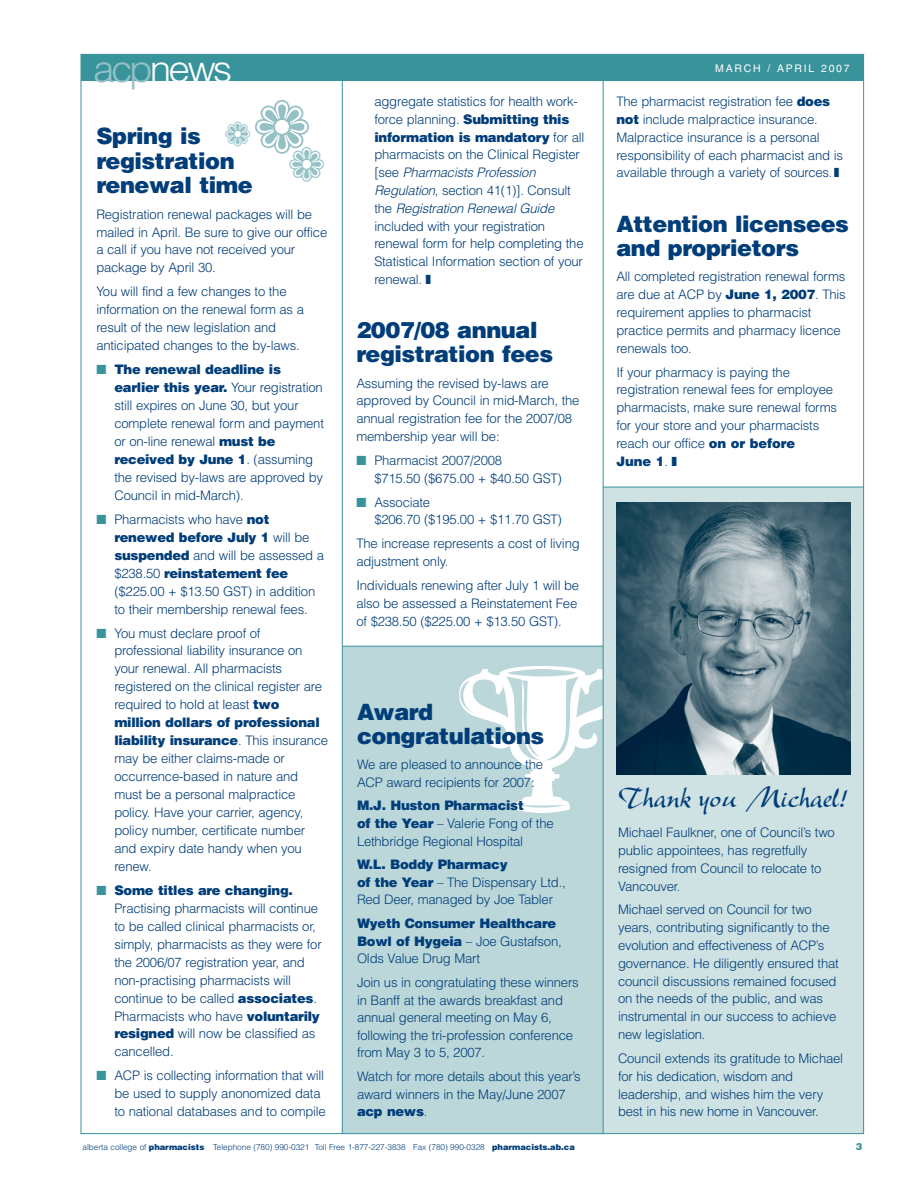
<style>
.page{position:relative;width:918px;height:1188px;background:#fff}
.page>*{position:absolute;margin:0;border:0;box-sizing:border-box;transform-origin:0 0}
.t1{font:300 37.05px "Helvetica";letter-spacing:-.075em;color:#fff;scale:1.05 1}
.t2{font:31.5px "New Berolina";letter-spacing:-.015em;color:#003d79}
.t3{font:900 22.5px/24.3px "Helvetica";letter-spacing:-.02em;color:#003d79}
.t4{font:300 13.2px/17.9px "Helvetica";letter-spacing:-.015em;color:#003d79}
.t5{font:900 13.2px/17.7px "Helvetica";letter-spacing:-.02em;color:#003d79}
.t6{font:10.5px "Helvetica";letter-spacing:.165em;color:#fff}
.t7{font:900 9.75px "Helvetica";color:#38939b}
.t8{font:300 8.25px "Helvetica";letter-spacing:-.005em;color:#003d79}
.s1{color:#95c1c6}
.s2{color:#38939b}
.s3{font-weight:900}
.s4{font-style:italic}
.s5{font-weight:300}
</style>
<div class="page">
<div style="left:342px;top:646px;width:262px;height:488px;background:#bbd7d9"></div>
<svg style="left:459px;top:666px;width:144px;height:147px"></svg>
<div style="left:603px;top:487px;width:261px;height:647px;background:#cee2e3"></div>
<hr style="left:342px;top:81px;width:1px;height:1053px;background:#38939b">
<div style="left:81px;top:54px;width:783px;height:27px;background:#38939b"></div>
<hr style="left:603px;top:81px;width:1px;height:1053px;background:#38939b">
<img style="left:616px;top:503px;width:234px;height:271px">
<hr style="left:342px;top:646px;width:261px;height:1px;background:#38939b">
<hr style="left:603px;top:487px;width:261px;height:1px;background:#38939b">
<h1 class="t1" style="left:93px;top:55px;width:134px"><span class="s1">acp</span>news</h1>
<p class="t6" style="left:715px;top:65px;width:136px">MARCH / APRIL 2007</p>
<h3 class="t3" style="left:96px;top:126px;width:158px">Spring is registration renewal time</h3>
<p class="t4" style="left:96px;top:206px;width:232px">Registration renewal packages will be mailed in April. Be sure to give our office a call if you have not received your package by April 30.</p>
<p class="t4" style="left:96px;top:284px;width:209px">You will find a few changes to the information on the renewal form as a result of the new legislation and anticipated changes to the by-laws.</p>
<p class="t4" style="left:114px;top:362px;width:211px;text-indent:-18px"><span class="s2">■</span> <span class="s3">The renewal deadline is earlier this year.</span> Your registration still expires on June 30, but your complete renewal form and payment or on-line renewal <span class="s3">must be received by June 1</span>. (assuming the revised by-laws are approved by<br>Council in mid-March).</p>
<p class="t4" style="left:114px;top:511px;width:211px;text-indent:-18px"><span class="s2">■</span> Pharmacists who have <span class="s3">not renewed before July 1</span> will be <span class="s3">suspended</span> and will be assessed a $238.50 <span class="s3">reinstatement fee </span>($225.00 + $13.50 GST) in addition to their membership renewal fees.</p>
<p class="t4" style="left:114px;top:625px;width:215px;text-indent:-18px"><span class="s2">■</span> You must declare proof of professional liability insurance on your renewal. All pharmacists registered on the clinical register are required to hold at least <span class="s3">two million dollars of professional liability insurance</span>. This insurance may be either claims-made or occurrence-based in nature and must be a personal malpractice policy. Have your carrier, agency, policy number, certificate number and expiry date handy when you renew.</p>
<p class="t4" style="left:114px;top:882px;width:209px;text-indent:-18px"><span class="s2">■</span> <span class="s3">Some titles are changing.<br></span>Practising pharmacists will continue to be called clinical pharmacists or, simply, pharmacists as they were for the 2006/07 registration year, and non-practising pharmacists will continue to be called <span class="s3">associates</span>.<br>Pharmacists who have <span class="s3">voluntarily resigned</span> will now be classified as cancelled.</p>
<p class="t4" style="left:114px;top:1068px;width:213px;text-indent:-18px"><span class="s2">■</span> ACP is collecting information that will be used to supply anonomized data to national databases and to compile</p>
<p class="t4" style="left:374px;top:94px;width:212px">aggregate statistics for health work&shy;force planning. <span class="s3">Submitting this information is mandatory</span> for all pharmacists on the Clinical Register [ s e e <span class="s4">Pharmacists Profession Regulation</span>, section 41(1)]. Consult<br>t h e <span class="s4">Registration Renewal Guide </span>included with your registration renewal form for help completing the Statistical Information section of your renewal. ■</p>
<h3 class="t3" style="left:356px;top:320px;width:198px">2007/08 annual registration fees</h3>
<p class="t4" style="left:356px;top:375px;width:225px">Assuming the revised by-laws are approved by Council in mid-March, the annual registration fee for the 2007/08 membership year will be:</p>
<p class="t4" style="left:374px;top:453px;width:189px;text-indent:-18px"><span class="s2">■</span> Pharmacist 2007/2008<br>$715.50 ($675.00 + $40.50 GST)</p>
<p class="t4" style="left:374px;top:494px;width:189px;text-indent:-18px"><span class="s2">■</span> Associate<br>$206.70 ($195.00 + $11.70 GST)</p>
<p class="t4" style="left:356px;top:536px;width:225px">The increase represents a cost of living adjustment only.</p>
<p class="t4" style="left:356px;top:578px;width:224px">Individuals renewing after July 1 will be also be assessed a Reinstatement Fee of $238.50 ($225.00 + $13.50 GST).</p>
<h3 class="t3" style="left:357px;top:702px;width:189px">Award congratulations</h3>
<p class="t4" style="left:357px;top:757px;width:188px">We are pleased to announce the<br>ACP award recipients for 2007:</p>
<p class="t4" style="left:357px;top:798px;width:198px"><span class="s3">M.J. Huston Pharmacist<br>of the Year</span> – Valerie Fong of the<br>Lethbridge Regional Hospital</p>
<p class="t4" style="left:357px;top:857px;width:210px"><span class="s3">W.L. Boddy Pharmacy<br>of the Year</span> – The Dispensary Ltd.,<br>Red Deer, managed by Joe Tabler</p>
<p class="t5" style="left:357px;top:916px;width:206px">Wyeth Consumer Healthcare<br>Bowl of Hygeia <span class="s5">– Joe Gustafson,<br>Olds Value Drug Mart</span></p>
<p class="t4" style="left:357px;top:975px;width:223px">Join us in congratulating these winners in Banff at the awards breakfast and annual general meeting on May 6, following the tri-profession conference from May 3 to 5, 2007.</p>
<p class="t4" style="left:357px;top:1069px;width:225px">Watch for more details about this year’s award winners in the May/June 2007 <span class="s3">acp news</span>.</p>
<p class="t4" style="left:616px;top:94px;width:228px">The pharmacist registration fee <span class="s3">does not</span> include malpractice insurance.<br>Malpractice insurance is a personal responsibility of each pharmacist and is available through a variety of sources. ■</p>
<h3 class="t3" style="left:616px;top:213px;width:234px">Attention licensees and proprietors</h3>
<p class="t4" style="left:616px;top:269px;width:231px">All completed registration renewal forms are due at ACP by <span class="s3">June 1, 2007</span>. This requirement applies to pharmacist practice permits and pharmacy licence renewals too.</p>
<p class="t4" style="left:616px;top:364px;width:222px">If your pharmacy is paying the registration renewal fees for employee pharmacists, make sure renewal forms for your store and your pharmacists reach our office <span class="s3">on or before<br>June 1</span>. ■</p>
<h2 class="t2" style="left:618px;top:778px;width:232px">Thank you Michael!</h2>
<p class="t4" style="left:618px;top:825px;width:218px">Michael Faulkner, one of Council’s two public appointees, has regretfully resigned from Council to relocate to<br>Vancouver.</p>
<p class="t4" style="left:618px;top:902px;width:222px">Michael served on Council for two years, contributing significantly to the evolution and effectiveness of ACP’s governance. He diligently ensured that council discussions remained focused on the needs of the public, and was instrumental in our success to achieve new legislation.</p>
<p class="t4" style="left:618px;top:1051px;width:227px">Council extends its gratitude to Michael for his dedication, wisdom and leadership, and wishes him the very best in his new home in Vancouver.</p>
<p class="t8" style="left:82px;top:1144px;width:494px">alberta college of <span class="s3">pharmacists</span> Telephone (780) 990-0321 Toll Free 1-877-227-3838 Fax (780) 990-0328 <span class="s3">pharmacists.ab.ca</span></p>
<p class="t7" style="left:856px;top:1143px;width:8px">3</p>
</div>
